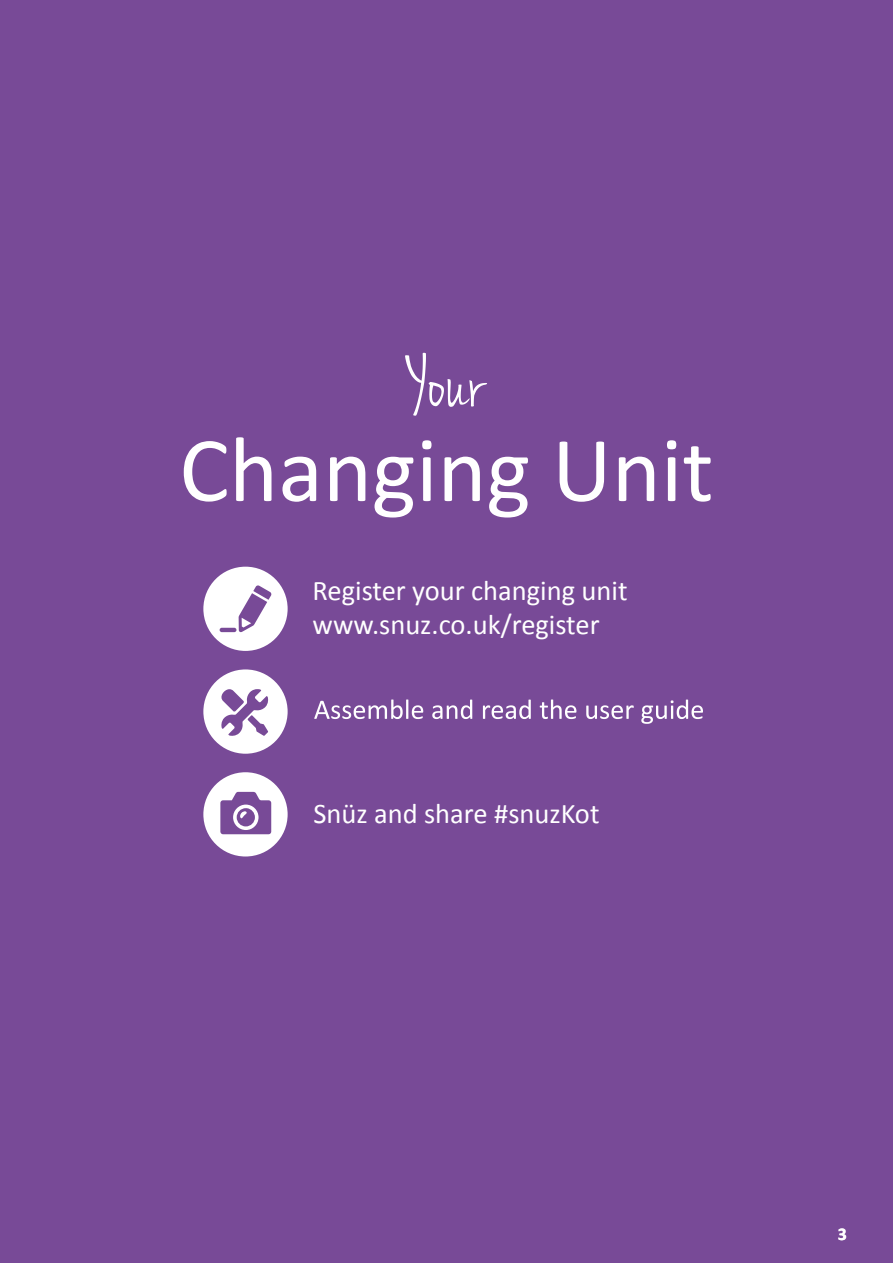
<style>
.page{position:relative;width:893px;height:1263px;background:#784a97}
.page>*{position:absolute;margin:0;border:0;box-sizing:border-box;transform-origin:0 0}
.t1{font:93.45px "Calibri";color:#fff}
.t2{font:81px "Jenna Sue";color:#fff}
.t3{font:28.5px/34.2px "Calibri";color:#fff}
.t4{font:700 18px "Calibri";color:#fff}
</style>
<div class="page">
<svg style="left:314px;top:699px;width:109px;height:20px"></svg>
<svg style="left:432px;top:699px;width:40px;height:20px"></svg>
<svg style="left:483px;top:699px;width:48px;height:20px"></svg>
<svg style="left:540px;top:699px;width:36px;height:20px"></svg>
<svg style="left:586px;top:705px;width:48px;height:14px"></svg>
<svg style="left:641px;top:699px;width:62px;height:25px"></svg>
<div style="left:203px;top:772px;width:85px;height:84px;background:#fff;border-radius:50%"></div>
<svg style="left:220px;top:792px;width:51px;height:42px"></svg>
<div style="left:203px;top:669px;width:85px;height:85px;background:#fff;border-radius:50%"></div>
<svg style="left:221px;top:689px;width:48px;height:47px"></svg>
<div style="left:203px;top:567px;width:85px;height:84px;background:#fff;border-radius:50%"></div>
<svg style="left:239px;top:585px;width:33px;height:48px"></svg>
<hr style="left:220px;top:628px;width:16px;height:4px;background:#784a97;border-radius:2px">
<h2 class="t2" style="left:409px;top:336px;width:77px">Your</h2>
<h1 class="t1" style="left:179px;top:411px;width:536px">Changing Unit</h1>
<p class="t3" style="left:313px;top:573px;width:317px">Register your changing unit www.snuz.co.uk/register</p>
<p class="t3" style="left:313px;top:796px;width:288px">Snüz and share #snuzKot</p>
<p class="t4" style="left:838px;top:1222px;width:11px">3</p>
</div>
